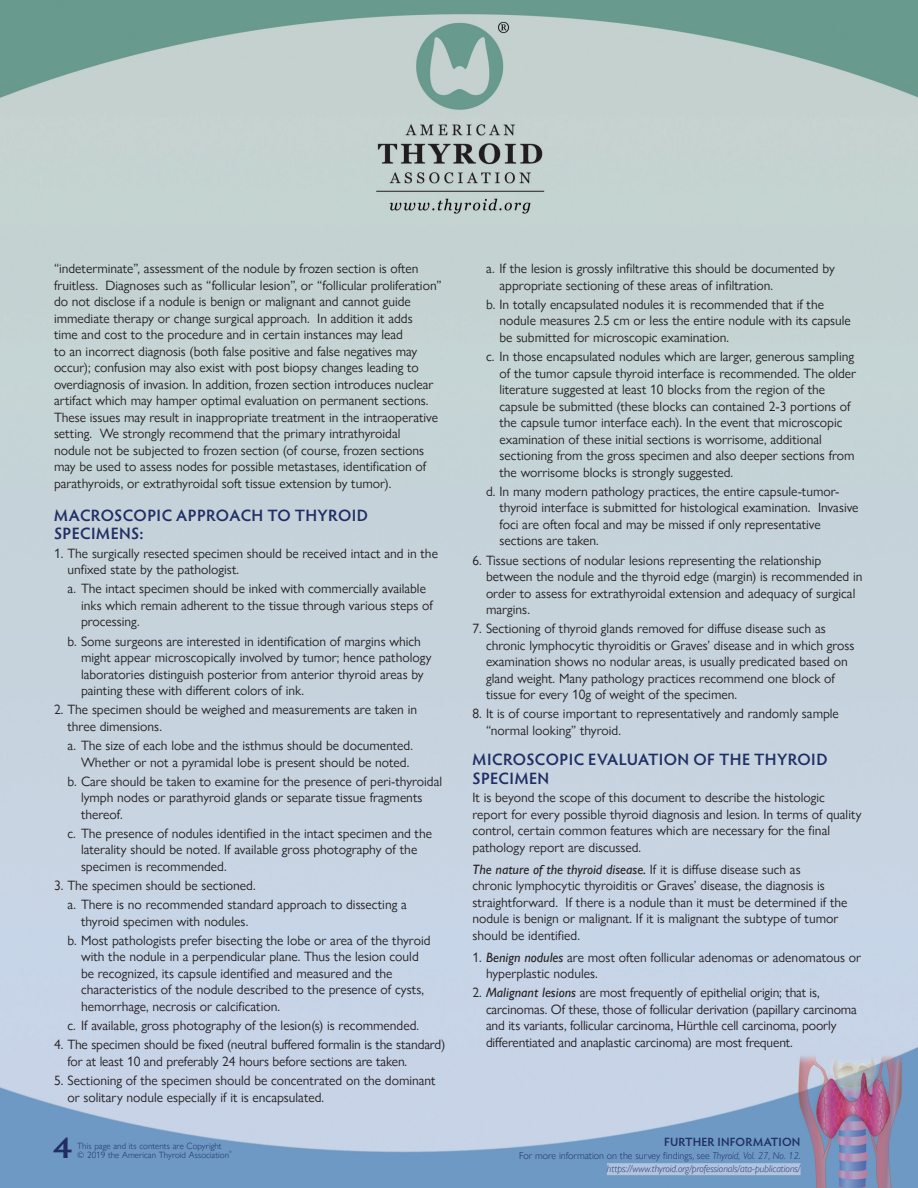
<style>
.page{position:relative;width:918px;height:1188px;background:#fff}
.page>*{position:absolute;margin:0;border:0;box-sizing:border-box;transform-origin:0 0}
.t1{font:600 30px "Hypatia Sans Pro";color:#202e65;scale:1.18 1}
.t2{font:600 16.5px/18.6px "Hypatia Sans Pro";letter-spacing:.025em;color:#202e65}
.t3{font:13.5px/16.5px "Gill Sans Nova";color:#231f20}
.t4{font:600 12px "Hypatia Sans Pro";letter-spacing:.02em;color:#202e65}
.t5{font:italic 300 10.05px/13.2px "Gill Sans Nova";color:#202e65;text-align:right}
.t6{font:300 9px/9px "Gill Sans Nova";letter-spacing:.005em;color:#202e65}
.t7{font:300 3.45px "Gill Sans Nova";color:#202e65}
.s1{font-weight:500;font-style:italic}
.s2{font-style:normal}
</style>
<div class="page">
<img style="left:0;top:0;width:918px;height:1188px">
<div style="left:607px;top:1163px;width:194px;height:12px;background:#b1c4dd"></div>
<p class="t3" style="left:54px;top:260px;width:389px">“indeterminate”, assessment of the nodule by frozen section is often fruitless. Diagnoses such as “follicular lesion”, or “follicular proliferation” do not disclose if a nodule is benign or malignant and cannot guide immediate therapy or change surgical approach. In addition it adds<br>time and cost to the procedure and in certain instances may lead<br>to an incorrect diagnosis (both false positive and false negatives may occur); confusion may also exist with post biopsy changes leading to overdiagnosis of invasion. In addition, frozen section introduces nuclear artifact which may hamper optimal evaluation on permanent sections.<br>These issues may result in inappropriate treatment in the intraoperative setting. We strongly recommend that the primary intrathyroidal<br>nodule not be subjected to frozen section (of course, frozen sections may be used to assess nodes for possible metastases, identification of parathyroids, or extrathyroidal soft tissue extension by tumor).</p>
<p class="t2" style="left:54px;top:505px;width:316px">MACROSCOPIC APPROACH TO THYROID<br>SPECIMENS:</p>
<p class="t3" style="left:68px;top:545px;width:372px;text-indent:-14px">1. The surgically resected specimen should be received intact and in the unfixed state by the pathologist.</p>
<p class="t3" style="left:81px;top:580px;width:353px;text-indent:-14px">a. The intact specimen should be inked with commercially available inks which remain adherent to the tissue through various steps of processing.</p>
<p class="t3" style="left:81px;top:633px;width:352px;text-indent:-14px">b. Some surgeons are interested in identification of margins which might appear microscopically involved by tumor; hence pathology laboratories distinguish posterior from anterior thyroid areas by painting these with different colors of ink.</p>
<p class="t3" style="left:68px;top:701px;width:351px;text-indent:-14px">2. The specimen should be weighed and measurements are taken in three dimensions.</p>
<p class="t3" style="left:68px;top:737px;width:347px;text-align:right">a. The size of each lobe and the isthmus should be documented.<br>Whether or not a pyramidal lobe is present should be noted.</p>
<p class="t3" style="left:81px;top:773px;width:363px;text-indent:-14px">b. Care should be taken to examine for the presence of peri-thyroidal lymph nodes or parathyroid glands or separate tissue fragments thereof.</p>
<p class="t3" style="left:81px;top:825px;width:353px;text-indent:-14px">c. The presence of nodules identified in the intact specimen and the laterality should be noted. If available gross photography of the specimen is recommended.</p>
<p class="t3" style="left:68px;top:876px;width:341px;line-height:19.2px;text-indent:-14px">3. The specimen should be sectioned.<br>a. There is no recommended standard approach to dissecting a</p>
<p class="t3" style="left:68px;top:911px;width:365px;line-height:19.2px;text-indent:14px">thyroid specimen with nodules.<br>b. Most pathologists prefer bisecting the lobe or area of the thyroid</p>
<p class="t3" style="left:81px;top:949px;width:345px">with the nodule in a perpendicular plane. Thus the lesion could be recognized, its capsule identified and measured and the characteristics of the nodule described to the presence of cysts, hemorrhage, necrosis or calcification.</p>
<p class="t3" style="left:68px;top:1017px;width:353px">c. If available, gross photography of the lesion(s) is recommended.</p>
<p class="t3" style="left:68px;top:1036px;width:379px;text-indent:-14px">4. The specimen should be fixed (neutral buffered formalin is the standard) for at least 10 and preferably 24 hours before sections are taken.</p>
<p class="t3" style="left:68px;top:1072px;width:370px;text-indent:-14px">5. Sectioning of the specimen should be concentrated on the dominant or solitary nodule especially if it is encapsulated.</p>
<h1 class="t1" style="left:53px;top:1127px;width:18px">4</h1>
<p class="t6" style="left:77px;top:1142px;width:153px">This page and its contents are Copyright © 2019 the American Thyroid Association</p>
<p class="t7" style="left:229px;top:1150px;width:4px">®</p>
<p class="t3" style="left:500px;top:260px;width:337px;text-indent:-14px">a. If the lesion is grossly infiltrative this should be documented by appropriate sectioning of these areas of infiltration.</p>
<p class="t3" style="left:500px;top:296px;width:353px;text-indent:-14px">b. In totally encapsulated nodules it is recommended that if the nodule measures 2.5 cm or less the entire nodule with its capsule be submitted for microscopic examination.</p>
<p class="t3" style="left:500px;top:348px;width:358px;text-indent:-14px">c. In those encapsulated nodules which are larger, generous sampling of the tumor capsule thyroid interface is recommended. The older literature suggested at least 10 blocks from the region of the capsule be submitted (these blocks can contained 2-3 portions of the capsule tumor interface each). In the event that microscopic examination of these initial sections is worrisome, additional sectioning from the gross specimen and also deeper sections from the worrisome blocks is strongly suggested.</p>
<p class="t3" style="left:500px;top:483px;width:361px;text-indent:-14px">d. In many modern pathology practices, the entire capsule-tumor&shy;thyroid interface is submitted for histological examination. Invasive foci are often focal and may be missed if only representative sections are taken.</p>
<p class="t3" style="left:486px;top:552px;width:378px;text-indent:-14px">6. Tissue sections of nodular lesions representing the relationship between the nodule and the thyroid edge (margin) is recommended in order to assess for extrathyroidal extension and adequacy of surgical margins.</p>
<p class="t3" style="left:486px;top:620px;width:370px;text-indent:-14px">7. Sectioning of thyroid glands removed for diffuse disease such as chronic lymphocytic thyroiditis or Graves’ disease and in which gross examination shows no nodular areas, is usually predicated based on gland weight. Many pathology practices recommend one block of tissue for every 10g of weight of the specimen.</p>
<p class="t3" style="left:486px;top:705px;width:354px;text-indent:-14px">8. It is of course important to representatively and randomly sample “normal looking” thyroid.</p>
<p class="t2" style="left:473px;top:749px;width:356px">MICROSCOPIC EVALUATION OF THE THYROID<br>SPECIMEN</p>
<p class="t3" style="left:472px;top:789px;width:390px">It is beyond the scope of this document to describe the histologic report for every possible thyroid diagnosis and lesion. In terms of quality control, certain common features which are necessary for the final pathology report are discussed.</p>
<p class="t3" style="left:472px;top:861px;width:377px"><span class="s1">The nature of the thyroid disease.</span> If it is diffuse disease such as<br>chronic lymphocytic thyroiditis or Graves’ disease, the diagnosis is straightforward. If there is a nodule than it must be determined if the nodule is benign or malignant. If it is malignant the subtype of tumor should be identified.</p>
<p class="t3" style="left:486px;top:949px;width:377px;text-indent:-14px">1. <span class="s1">Benign nodules</span> are most often follicular adenomas or adenomatous or hyperplastic nodules.</p>
<p class="t3" style="left:486px;top:984px;width:372px;text-indent:-14px">2. <span class="s1">Malignant lesions</span> are most frequently of epithelial origin; that is, carcinomas. Of these, those of follicular derivation (papillary carcinoma and its variants, follicular carcinoma, Hürthle cell carcinoma, poorly differentiated and anaplastic carcinoma) are most frequent.</p>
<p class="t4" style="left:664px;top:1134px;width:138px">FURTHER INFORMATION</p>
<p class="t5" style="left:519px;top:1149px;width:283px"><span class="s2">For more information on the survey findings, see</span> Thyroid, Vol. 27, No. 12<span class="s2">. </span>https://www.thyroid.org/professionals/ata-publications/</p>
</div>
